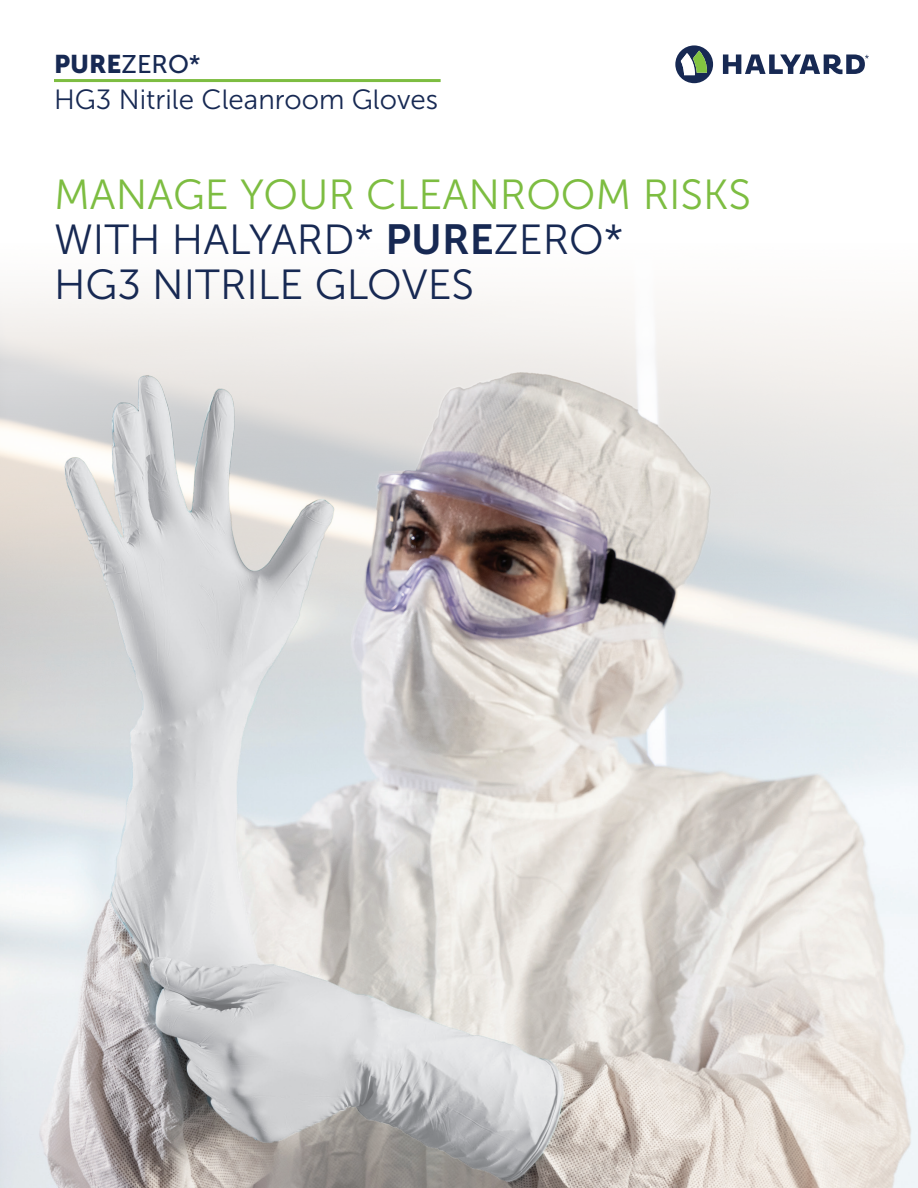
<style>
.page{position:relative;width:918px;height:1188px;background:#fff}
.page>*{position:absolute;margin:0;border:0;box-sizing:border-box;transform-origin:0 0}
.t1{font:42px/45px "Museo Sans 300";color:#172953}
.t2{font:27.75px "Museo Sans 300";color:#172953}
.t3{font:25.5px "Museo Sans 500";color:#172953}
.s1{font-family:"Museo Sans 900"}
.s2{color:#7dbd41}
.s3{font-family:"Museo Sans 700"}
</style>
<div class="page">
<img style="left:0;top:295px;width:918px;height:893px">
<hr style="left:54px;top:79px;width:387px;height:3px;background:#7dbd41">
<svg style="left:675px;top:45px;width:38px;height:38px"></svg>
<svg style="left:723px;top:54px;width:146px;height:20px"></svg>
<p class="t3" style="left:54px;top:50px;width:148px"><span class="s1">PURE</span>ZERO*</p>
<p class="t2" style="left:54px;top:85px;width:386px">HG3 Nitrile Cleanroom Gloves</p>
<p class="t1" style="left:54px;top:172px;width:699px"><span class="s2">MANAGE YOUR CLEANROOM RISKS<br></span>WITH HALYARD* <span class="s3">PURE</span>ZERO*<br>HG3 NITRILE GLOVES</p>
</div>
